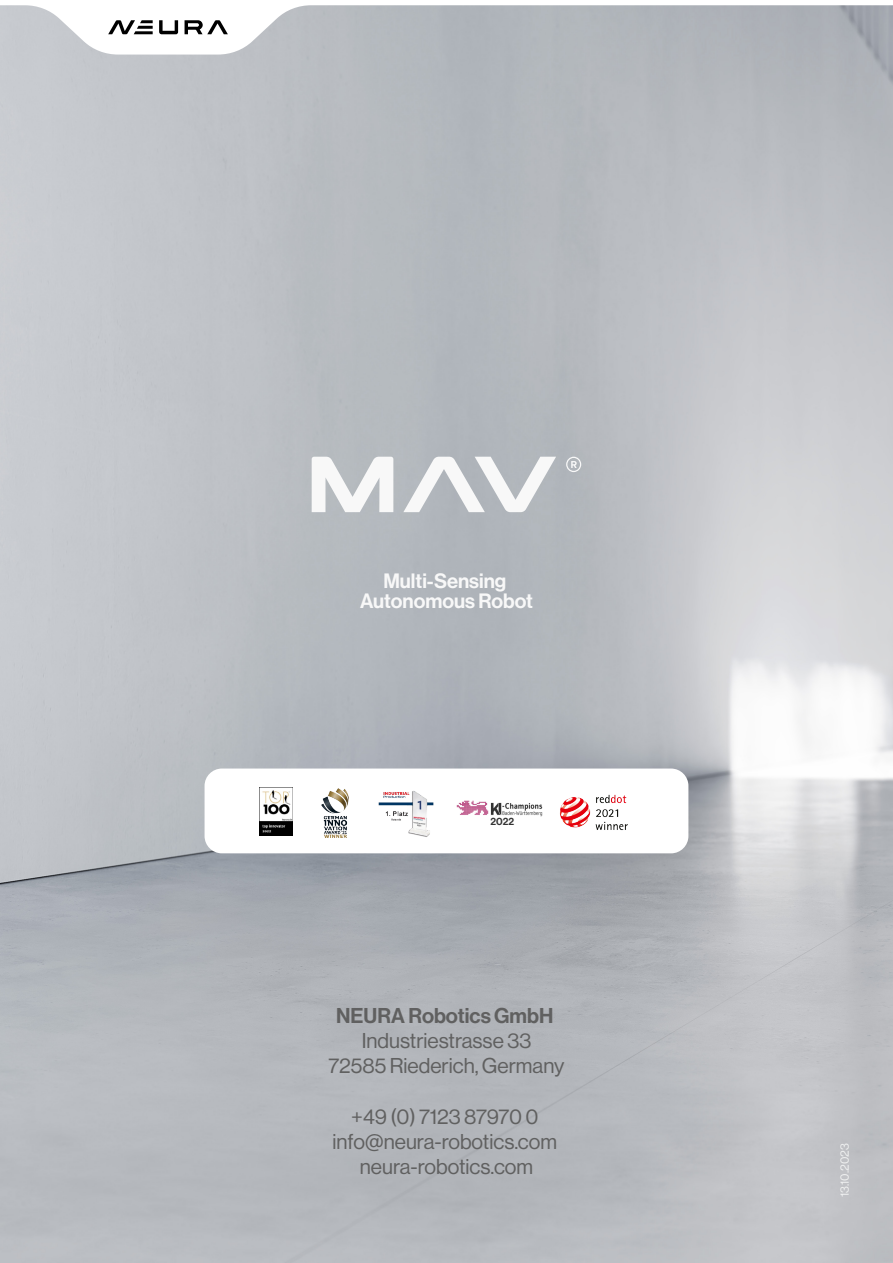
<style>
.page{position:relative;width:893px;height:1263px;background:#fff}
.page>*{position:absolute;margin:0;border:0;box-sizing:border-box;transform-origin:0 0}
.t1{font:21px/25.2px "N Haas Grotesk DS Pro 55 Rg";color:#606060;text-align:center}
.t2{font:21px "N Haas Grotesk DS Pro 65 Md";color:#606060}
.t3{font:20.4px/19.8px "N Haas Grotesk DS Pro 65 Md";color:#f8f8f8;text-align:center}
.t4{font:12px "N Haas Grotesk DS Pro 55 Rg";color:#f0f1f1}
.t5{font:10.5px "N Haas Grotesk DS Pro 65 Md";color:#333}
</style>
<div class="page">
<img style="left:0;top:55px;width:893px;height:1208px">
<div style="left:0;top:55px;width:21px;height:190px;background:#c9ccd1"></div>
<div style="left:205px;top:768px;width:483px;height:85px;background:#fff;border-radius:17px"></div>
<img style="left:259px;top:788px;width:34px;height:47px">
<img style="left:321px;top:788px;width:27px;height:49px">
<img style="left:560px;top:797px;width:31px;height:31px">
<img style="left:596px;top:809px;width:23px;height:8px">
<img style="left:595px;top:821px;width:33px;height:9px">
<img style="left:590px;top:794px;width:37px;height:15px">
<img style="left:378px;top:791px;width:56px;height:46px">
<img style="left:456px;top:800px;width:87px;height:17px">
<svg style="left:312px;top:457px;width:81px;height:55px"></svg>
<svg style="left:566px;top:457px;width:15px;height:15px"></svg>
<svg style="left:403px;top:457px;width:153px;height:55px"></svg>
<svg style="left:0;top:5px;width:893px;height:50px;fill:#b3b8bc"></svg>
<svg style="left:159px;top:20px;width:19px;height:14px"></svg>
<svg style="left:185px;top:20px;width:43px;height:14px"></svg>
<svg style="left:108px;top:20px;width:45px;height:14px"></svg>
<p class="t3" style="left:360px;top:571px;width:174px">Multi-Sensing<br>Autonomous Robot</p>
<p class="t5" style="left:491px;top:815px;width:25px">2022</p>
<p class="t2" style="left:336px;top:1003px;width:219px">NEURA Robotics GmbH</p>
<p class="t1" style="left:328px;top:1028px;width:237px">Industriestrasse 33<br>72585 Riederich, Germany</p>
<p class="t1" style="left:333px;top:1104px;width:226px">+49 (0) 7123 87970 0 info@neura-robotics.com neura-robotics.com</p>
<p class="t4" style="left:838px;top:1197px;width:55px;rotate:-90deg">13.10.2023</p>
</div>
